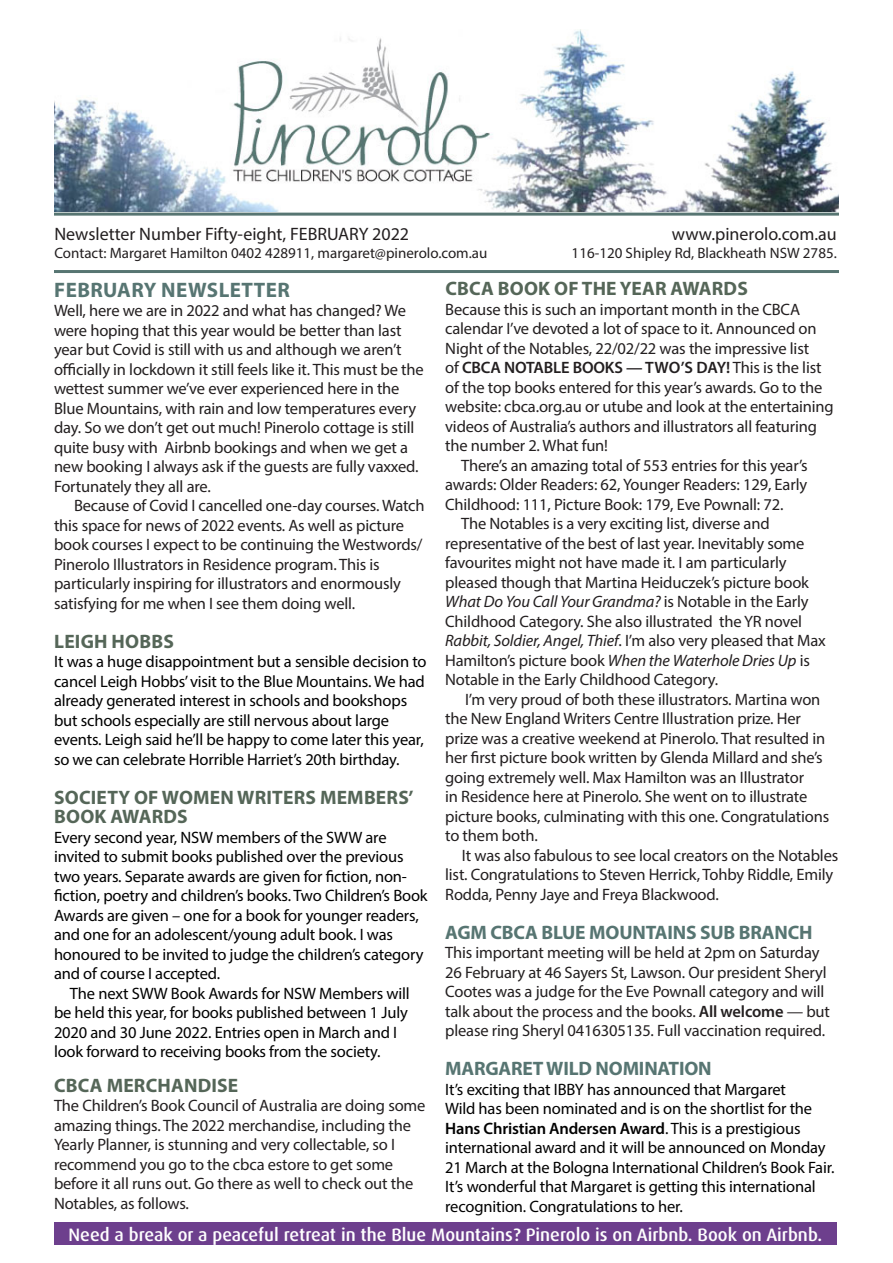
<style>
.page{position:relative;width:893px;height:1263px;background:#fff}
.page>*{position:absolute;margin:0;border:0;box-sizing:border-box;transform-origin:0 0}
.Paragraph_Style_1{font:700 21px "Myriad Pro";letter-spacing:.02em;color:#577572}
.t1{font:700 19.5px/19.5px "Myriad Pro";letter-spacing:.01em;color:#556658}
.t2{font:700 19.5px "Myriad Pro";letter-spacing:-.01em;color:#577572}
.t3{font:500 18px "Dax OT";color:#fff}
.t4{font:18px "Myriad Pro";color:#231f20}
.t5{font:16.5px/19.5px "Myriad Pro";letter-spacing:-.01em;color:#231f20}
.t6{font:16.5px/19.5px "Myriad Pro";letter-spacing:-.01em;color:#000}
.t7{font:15px "Myriad Pro";color:#231f20}
.s1{font-weight:600}
.s2{font-style:italic}
</style>
<div class="page">
<img style="left:54px;top:29px;width:785px;height:183px">
<hr style="left:54px;top:270px;width:785px;height:3px;background:#577572">
<hr style="left:54px;top:213px;width:785px;height:3px;background:#577572">
<div style="left:54px;top:1223px;width:783px;height:22px;background:#6d3f8d"></div>
<p class="t4" style="left:54px;top:222px;width:356px">Newsletter Number Fifty-eight, FEBRUARY 2022</p>
<p class="t4" style="left:672px;top:222px;width:166px">www.pinerolo.com.au</p>
<p class="t7" style="left:54px;top:243px;width:434px">Contact: Margaret Hamilton 0402 428911, margaret@pinerolo.com.au</p>
<p class="t7" style="left:572px;top:243px;width:267px">116-120 Shipley Rd, Blackheath NSW 2785.</p>
<p class="Paragraph_Style_1" style="left:54px;top:276px;width:237px">FEBRUARY NEWSLETTER</p>
<p class="t5" style="left:54px;top:301px;width:371px">Well, here we are in 2022 and what has changed? We were hoping that this year would be better than last year but Covid is still with us and although we aren’t officially in lockdown it still feels like it. This must be the wettest summer we’ve ever experienced here in the Blue Mountains, with rain and low temperatures every day. So we don’t get out much! Pinerolo cottage is still quite busy with Airbnb bookings and when we get a new booking I always ask if the guests are fully vaxxed.<br>Fortunately they all are.</p>
<p class="t5" style="left:54px;top:496px;width:372px;text-indent:20px">Because of Covid I cancelled one-day courses. Watch this space for news of 2022 events. As well as picture book courses I expect to be continuing the Westwords/ Pinerolo Illustrators in Residence program. This is particularly inspiring for illustrators and enormously satisfying for me when I see them doing well.</p>
<p class="t1" style="left:54px;top:631px;width:121px">LEIGH HOBBS</p>
<p class="t6" style="left:54px;top:652px;width:374px">It was a huge disappointment but a sensible decision to cancel Leigh Hobbs’ visit to the Blue Mountains. We had already generated interest in schools and bookshops but schools especially are still nervous about large events. Leigh said he’ll be happy to come later this year, so we can celebrate Horrible Harriet’s 20th birthday.</p>
<p class="t1" style="left:54px;top:787px;width:361px">SOCIETY OF WOMEN WRITERS MEMBERS’<br>BOOK AWARDS</p>
<p class="t6" style="left:54px;top:827px;width:375px">Every second year, NSW members of the SWW are invited to submit books published over the previous two years. Separate awards are given for fiction, non&shy;fiction, poetry and children’s books. Two Children’s Book Awards are given – one for a book for younger readers, and one for an adolescent/young adult book. I was honoured to be invited to judge the children’s category and of course I accepted.</p>
<p class="t6" style="left:54px;top:983px;width:357px;text-indent:16px">The next SWW Book Awards for NSW Members will be held this year, for books published between 1 July 2020 and 30 June 2022. Entries open in March and I look forward to receiving books from the society.</p>
<p class="t1" style="left:54px;top:1075px;width:186px">CBCA MERCHANDISE</p>
<p class="t5" style="left:54px;top:1096px;width:373px">The Children’s Book Council of Australia are doing some amazing things. The 2022 merchandise, including the Yearly Planner, is stunning and very collectable, so I recommend you go to the cbca estore to get some before it all runs out. Go there as well to check out the Notables, as follows.</p>
<p class="t1" style="left:445px;top:278px;width:304px">CBCA BOOK OF THE YEAR AWARDS</p>
<p class="t5" style="left:445px;top:299px;width:390px">Because this is such an important month in the CBCA calendar I’ve devoted a lot of space to it. Announced on Night of the Notables, 22/02/22 was the impressive list<br>of <span class="s1">CBCA NOTABLE BOOKS — TWO’S DAY!</span> This is the list of the top books entered for this year’s awards. Go to the website: cbca.org.au or utube and look at the entertaining videos of Australia’s authors and illustrators all featuring the number 2. What fun!</p>
<p class="t5" style="left:445px;top:455px;width:364px;text-align:justify;text-indent:16px">There’s an amazing total of 553 entries for this year’s awards: Older Readers: 62, Younger Readers: 129, Early Childhood: 111, Picture Book: 179, Eve Pownall: 72.</p>
<p class="t5" style="left:445px;top:514px;width:382px;text-indent:16px">The Notables is a very exciting list, diverse and representative of the best of last year. Inevitably some favourites might not have made it. I am particularly pleased though that Martina Heiduczek’s picture book <span class="s2">What Do You Call Your Grandma?</span> is Notable in the Early Childhood Category. She also illustrated the YR novel <span class="s2">Rabbit, Soldier, Angel, Thief</span>. I’m also very pleased that Max Hamilton’s picture book <span class="s2">When the Waterhole Dries Up</span> is Notable in the Early Childhood Category.</p>
<p class="t5" style="left:445px;top:689px;width:386px;text-indent:20px">I’m very proud of both these illustrators. Martina won the New England Writers Centre Illustration prize. Her prize was a creative weekend at Pinerolo. That resulted in her first picture book written by Glenda Millard and she’s going extremely well. Max Hamilton was an Illustrator<br>in Residence here at Pinerolo. She went on to illustrate picture books, culminating with this one. Congratulations to them both.</p>
<p class="t5" style="left:445px;top:845px;width:395px;text-indent:17px">It was also fabulous to see local creators on the Notables list. Congratulations to Steven Herrick, Tohby Riddle, Emily<br>Rodda, Penny Jaye and Freya Blackwood.</p>
<p class="t2" style="left:445px;top:920px;width:369px">AGM CBCA BLUE MOUNTAINS SUB BRANCH</p>
<p class="t5" style="left:445px;top:943px;width:386px">This important meeting will be held at 2pm on Saturday 26 February at 46 Sayers St, Lawson. Our president Sheryl Cootes was a judge for the Eve Pownall category and will talk about the process and the books. <span class="s1">All welcome</span> — but please ring Sheryl 0416305135. Full vaccination required.</p>
<p class="t2" style="left:445px;top:1056px;width:268px">MARGARET WILD NOMINATION</p>
<p class="t6" style="left:445px;top:1079px;width:391px">It’s exciting that IBBY has announced that Margaret<br>Wild has been nominated and is on the shortlist for the <span class="s1">Hans Christian Andersen Award</span>. This is a prestigious international award and it will be announced on Monday 21 March at the Bologna International Children’s Book Fair.<br>It’s wonderful that Margaret is getting this international recognition. Congratulations to her.</p>
<p class="t3" style="left:69px;top:1223px;width:755px">Need a break or a peaceful retreat in the Blue Mountains? Pinerolo is on Airbnb. Book on Airbnb.</p>
</div>
